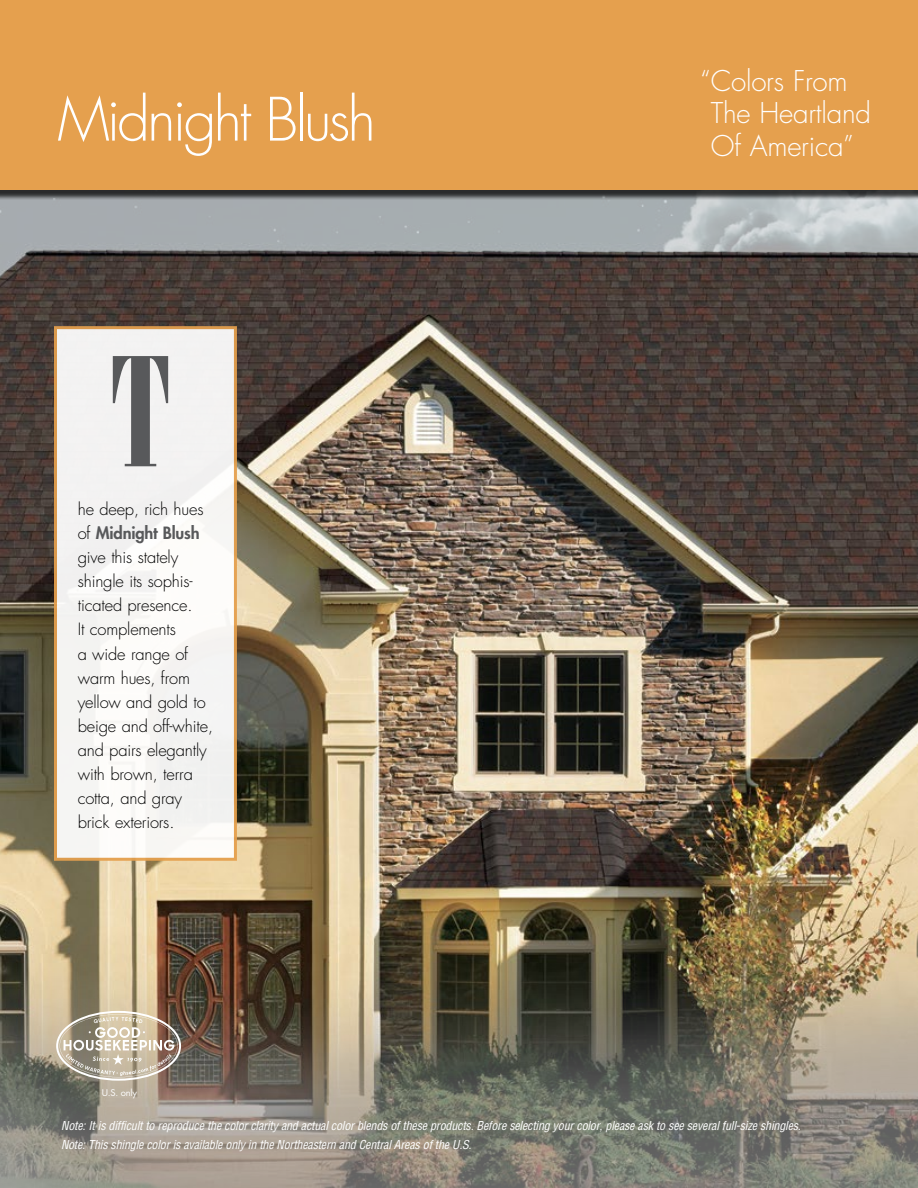
<style>
.page{position:relative;width:918px;height:1188px;background:#fff}
.page>*{position:absolute;margin:0;border:0;box-sizing:border-box;transform-origin:0 0}
.t1{font:152.55px "Bodoni Std Poster Compressed";color:#58595b}
.t2{font:300 58.2px "Futura Std";letter-spacing:-.05em;color:#fff}
.t3{font:300 27.75px/32.4px "Futura Std";letter-spacing:-.01em;color:#fff}
.t4{font:300 16.5px/24px "Futura Std";letter-spacing:-.01em;color:#000}
.t5{font:italic condensed 12px/18.9px "Helvetica LT Std";letter-spacing:-.015em;color:#fff}
.t6{font:9px "Futura Std";color:#fff}
.s1{font-weight:800;color:#58595b}
</style>
<div class="page">
<img style="left:0;top:199px;width:918px;height:989px">
<div style="left:0;top:0;width:918px;height:199px;background:#000;opacity:.75"></div>
<div style="left:0;top:0;width:918px;height:190px;background:#e5a04e"></div>
<svg style="left:56px;top:1011px;width:125px;height:70px"></svg>
<div style="left:54px;top:326px;width:183px;height:535px;background:#f4f3f2;border:3px solid #e5a04e"></div>
<h2 class="t2" style="left:57px;top:84px;width:320px">Midnight Blush</h2>
<h1 class="t1" style="left:111px;top:324px;width:61px">T</h1>
<p class="t4" style="left:78px;top:498px;width:137px">he deep, rich hues of <span class="s1">Midnight Blush </span>give this stately shingle its sophis&shy;ticated presence.<br>It complements<br>a wide range of warm hues, from yellow and gold to beige and off-white, and pairs elegantly with brown, terra cotta, and gray brick exteriors.</p>
<h3 class="t3" style="left:711px;top:65px;width:162px;text-indent:-11px">“Colors From<br>The Heartland<br>Of America”</h3>
<p class="t6" style="left:102px;top:1087px;width:37px">U.S. only</p>
<p class="t5" style="left:61px;top:1116px;width:741px">Note: It is difficult to reproduce the color clarity and actual color blends of these products. Before selecting your color, please ask to see several full-size shingles.<br>Note: This shingle color is available only in the Northeastern and Central Areas of the U.S.</p>
</div>
